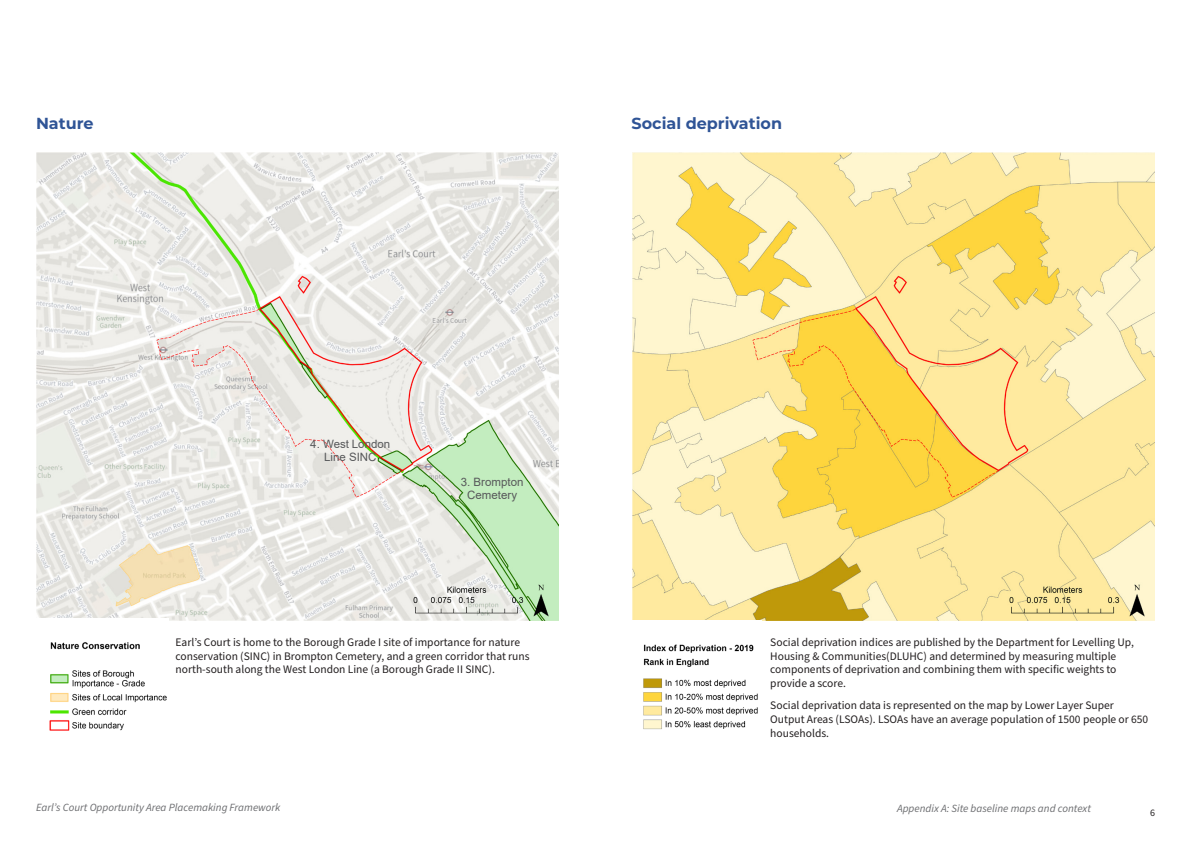
<style>
.page{position:relative;width:1191px;height:842px;background:#fff}
.page>*{position:absolute;margin:0;border:0;box-sizing:border-box;transform-origin:0 0}
.Heading_2{font:700 16px "Montserrat";color:#2f5496}
.t1{font:11.5px/13.8px "Source Sans Pro";color:#231f20}
.t2{font:11.5px/12.4px "Arial";color:#57585a;text-align:center}
.t3{font:italic 11px "Source Sans Pro";color:#6c6d70}
.t4{font:10px "Source Sans Pro";color:#231f20}
</style>
<div class="page">
<img style="left:37px;top:153px;width:521px;height:467px">
<img style="left:37px;top:619px;width:131px;height:112px">
<img style="left:632px;top:153px;width:522px;height:467px">
<img style="left:643px;top:644px;width:115px;height:86px">
<h2 class="Heading_2" style="left:36px;top:111px;width:59px">Nature</h2>
<h2 class="Heading_2" style="left:631px;top:111px;width:152px">Social deprivation</h2>
<p class="t2" style="left:310px;top:438px;width:81px">4. West London<br>Line SINC</p>
<p class="t2" style="left:461px;top:476px;width:64px">3. Brompton<br>Cemetery</p>
<p class="t1" style="left:176px;top:635px;width:355px">Earl’s Court is home to the Borough Grade I site of importance for nature conservation (SINC) in Brompton Cemetery, and a green corridor that runs north-south along the West London Line (a Borough Grade II SINC).</p>
<p class="t1" style="left:770px;top:635px;width:365px">Social deprivation indices are published by the Department for Levelling Up, Housing &amp; Communities(DLUHC) and determined by measuring multiple components of deprivation and combining them with specific weights to provide a score.</p>
<p class="t1" style="left:770px;top:699px;width:379px">Social deprivation data is represented on the map by Lower Layer Super<br>Output Areas (LSOAs). LSOAs have an average population of 1500 people or 650 households.</p>
<p class="t3" style="left:36px;top:800px;width:246px">Earl’s Court Opportunity Area Placemaking Framework</p>
<p class="t3" style="left:897px;top:801px;width:195px">Appendix A: Site baseline maps and context</p>
<p class="t4" style="left:1150px;top:806px;width:6px">6</p>
</div>
